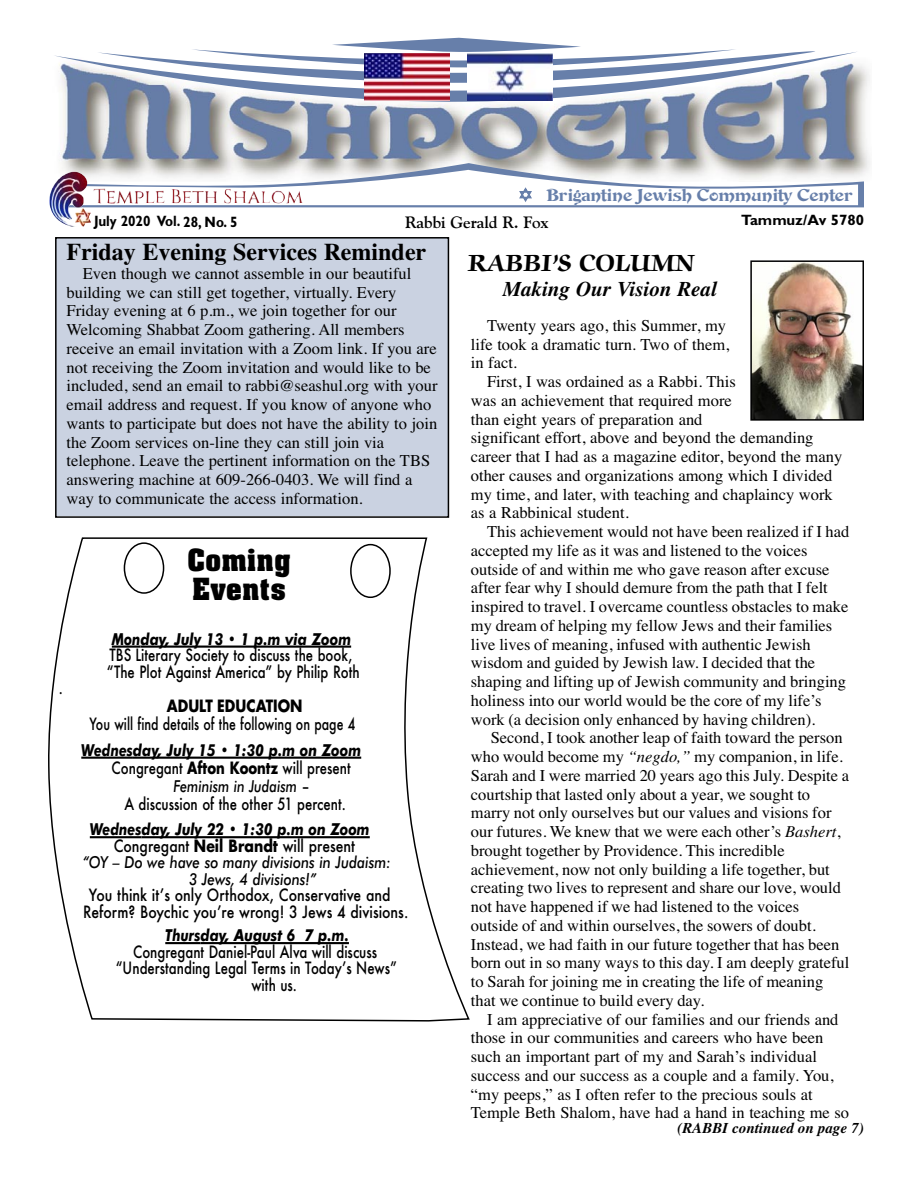
<style>
.page{position:relative;width:918px;height:1188px;background:#fff}
.page>*{position:absolute;margin:0;border:0;box-sizing:border-box;transform-origin:0 0}
.t1{font:700 30px/28.5px "Aachen BT";color:#000;scale:.95 1}
.t2{font:700 27px "Zapf Chancery";color:#000}
.t3{font:700 24px "Times";color:#000}
.t4{font:italic 700 21px "Times";color:#000}
.t5{font:18px "De Vinne Orn D";color:#677faa}
.t6{font:16.5px/18.8px "Times";color:#000}
.t7{font:500 16.5px/16.5px "Futura";color:#000;scale:.8 1}
.t8{font:500 16.5px/16.5px "Futura";color:#000;scale:.85 1}
.t9{font:italic 700 16.5px "Futura BT";color:#000;scale:.8 1}
.t10{font:italic 500 16.5px/16.5px "Futura BT";color:#000;scale:.85 1}
.t11{font:500 16.5px "Futura";color:#000;scale:.75 1}
.t12{font:italic 500 16.5px "Futura BT";color:#000;scale:.8 1}
.t13{font:700 16.5px "Goudy Old Style BT";color:#000}
.t14{font:700 16.5px "Futura";color:#000;scale:.85 1}
.t15{font:italic 700 15px "Times";color:#000}
.t16{font:700 15px "Gill Sans";color:#000;scale:.9 1}
.t17{font:700 15px "Gill Sans";color:#000}
.s1{font-style:italic}
.s2{font-weight:700}
.s3{font-family:"Futura";font-style:normal}
</style>
<div class="page">
<svg style="left:48px;top:537px;width:422px;height:483px"></svg>
<div style="left:57px;top:239px;width:391px;height:277px;background:#cad2e1"></div>
<div style="left:55px;top:237px;width:394px;height:281px;border:2px solid #000"></div>
<img style="left:59px;top:64px;width:811px;height:110px">
<svg style="left:55px;top:38px;width:803px;height:66px"></svg>
<svg style="left:59px;top:163px;width:805px;height:44px"></svg>
<img style="left:753px;top:263px;width:108px;height:155px">
<div style="left:750px;top:260px;width:114px;height:161px;border:2px solid #000"></div>
<img style="left:93px;top:188px;width:210px;height:17px">
<img style="left:49px;top:172px;width:43px;height:55px">
<img style="left:364px;top:53px;width:85px;height:47px">
<img style="left:467px;top:54px;width:85px;height:47px">
<div style="left:75px;top:603px;width:324px;height:27px;background:#fff"></div>
<svg style="left:124px;top:542px;width:40px;height:52px"></svg>
<svg style="left:350px;top:544px;width:41px;height:54px"></svg>
<hr style="left:112px;top:646px;width:29px;height:2px;background:#000">
<hr style="left:141px;top:646px;width:210px;height:2px;background:#000">
<hr style="left:81px;top:757px;width:52px;height:2px;background:#000">
<hr style="left:133px;top:757px;width:228px;height:2px;background:#000">
<hr style="left:90px;top:836px;width:51px;height:2px;background:#000">
<hr style="left:141px;top:836px;width:229px;height:2px;background:#000">
<hr style="left:165px;top:942px;width:35px;height:2px;background:#000">
<hr style="left:200px;top:942px;width:149px;height:2px;background:#000">
<p class="t5" style="left:519px;top:188px;width:334px">✡ Brigantine Jewish Community Center</p>
<p class="t13" style="left:405px;top:216px;width:145px">Rabbi Gerald R. Fox</p>
<h2 class="t2" style="left:468px;top:251px;width:228px">RABBI’S COLUMN</h2>
<p class="t17" style="left:741px;top:215px;width:124px">Tammuz/Av 5780</p>
<p class="t16" style="left:94px;top:216px;width:161px">July 2020 Vol. 28, No. 5</p>
<h3 class="t3" style="left:67px;top:243px;width:361px">Friday Evening Services Reminder</h3>
<p class="t6" style="left:67px;top:266px;width:373px;text-indent:16px">Even though we cannot assemble in our beautiful building we can still get together, virtually. Every Friday evening at 6 p.m., we join together for our Welcoming Shabbat Zoom gathering. All members receive an email invitation with a Zoom link. If you are not receiving the Zoom invitation and would like to be included, send an email to rabbi@seashul.org with your email address and request. If you know of anyone who wants to participate but does not have the ability to join the Zoom services on-line they can still join via telephone. Leave the pertinent information on the TBS answering machine at 609-266-0403. We will find a way to communicate the access information.</p>
<p class="t4" style="left:503px;top:281px;width:216px">Making Our Vision Real</p>
<p class="t6" style="left:471px;top:318px;width:260px;text-indent:16px">Twenty years ago, this Summer, my life took a dramatic turn. Two of them, in fact.</p>
<p class="t6" style="left:471px;top:374px;width:373px;text-indent:16px">First, I was ordained as a Rabbi. This<br>was an achievement that required more<br>than eight years of preparation and<br>significant effort, above and beyond the demanding career that I had as a magazine editor, beyond the many other causes and organizations among which I divided my time, and later, with teaching and chaplaincy work as a Rabbinical student.</p>
<p class="t6" style="left:471px;top:524px;width:380px;text-indent:16px">This achievement would not have been realized if I had accepted my life as it was and listened to the voices outside of and within me who gave reason after excuse after fear why I should demure from the path that I felt inspired to travel. I overcame countless obstacles to make my dream of helping my fellow Jews and their families live lives of meaning, infused with authentic Jewish wisdom and guided by Jewish law. I decided that the shaping and lifting up of Jewish community and bringing holiness into our world would be the core of my life’s work (a decision only enhanced by having children).</p>
<p class="t6" style="left:471px;top:730px;width:380px;text-indent:20px">Second, I took another leap of faith toward the person who would become my <span class="s1">“negdo,”</span> my companion, in life.<br>Sarah and I were married 20 years ago this July. Despite a courtship that lasted only about a year, we sought to marry not only ourselves but our values and visions for our futures. We knew that we were each other’s <span class="s1">Bashert</span>, brought together by Providence. This incredible achievement, now not only building a life together, but creating two lives to represent and share our love, would not have happened if we had listened to the voices outside of and within ourselves, the sowers of doubt.<br>Instead, we had faith in our future together that has been born out in so many ways to this day. I am deeply grateful to Sarah for joining me in creating the life of meaning that we continue to build every day.</p>
<p class="t6" style="left:471px;top:1011px;width:380px;text-indent:16px">I am appreciative of our families and our friends and those in our communities and careers who have been such an important part of my and Sarah’s individual success and our success as a couple and a family. You, “my peeps,” as I often refer to the precious souls at Temple Beth Shalom, have had a hand in teaching me so</p>
<h1 class="t1" style="left:187px;top:546px;width:111px">Coming<br>Events</h1>
<p class="t9" style="left:112px;top:629px;width:301px">Monday, July 13 • 1 p.m via Zoom</p>
<p class="t7" style="left:107px;top:648px;width:318px">TBS Literary Society to discuss the book, “The Plot Against America” by Philip Roth</p>
<p class="t7" style="left:59px;top:681px;width:7px">.</p>
<p class="t14" style="left:167px;top:698px;width:161px">ADULT EDUCATION</p>
<p class="t11" style="left:89px;top:717px;width:356px">You will find details of the following on page 4</p>
<p class="t9" style="left:81px;top:740px;width:351px">Wednesday, July 15 • 1:30 p.m on Zoom</p>
<p class="t7" style="left:112px;top:761px;width:300px">Congregant <span class="s2">Afton Koontz</span> will present</p>
<p class="t12" style="left:173px;top:776px;width:172px">Feminism in Judaism <span class="s3">–</span></p>
<p class="t7" style="left:124px;top:797px;width:278px">A discussion of the other 51 percent.</p>
<p class="t9" style="left:90px;top:819px;width:351px">Wednesday, July 22 • 1:30 p.m on Zoom</p>
<p class="t8" style="left:114px;top:839px;width:286px">Congregant <span class="s2">Neil Brandt</span> will present</p>
<p class="t10" style="left:189px;top:854px;width:239px;text-indent:-106px">“OY – Do we have so many divisions in Judaism:<br>3 Jews, 4 divisions!”</p>
<p class="t8" style="left:83px;top:888px;width:384px;text-indent:6px">You think it’s only Orthodox, Conservative and<br>Reform? Boychic you’re wrong! 3 Jews 4 divisions.</p>
<p class="t9" style="left:165px;top:925px;width:231px">Thursday, August 6 7 p.m.</p>
<p class="t7" style="left:133px;top:945px;width:307px">Congregant Daniel-Paul Alva will discuss</p>
<p class="t7" style="left:116px;top:961px;width:353px">“Understanding Legal Terms in Today’s News”</p>
<p class="t7" style="left:251px;top:978px;width:59px">with us.</p>
<p class="t15" style="left:678px;top:1123px;width:188px">(RABBI continued on page 7)</p>
</div>
